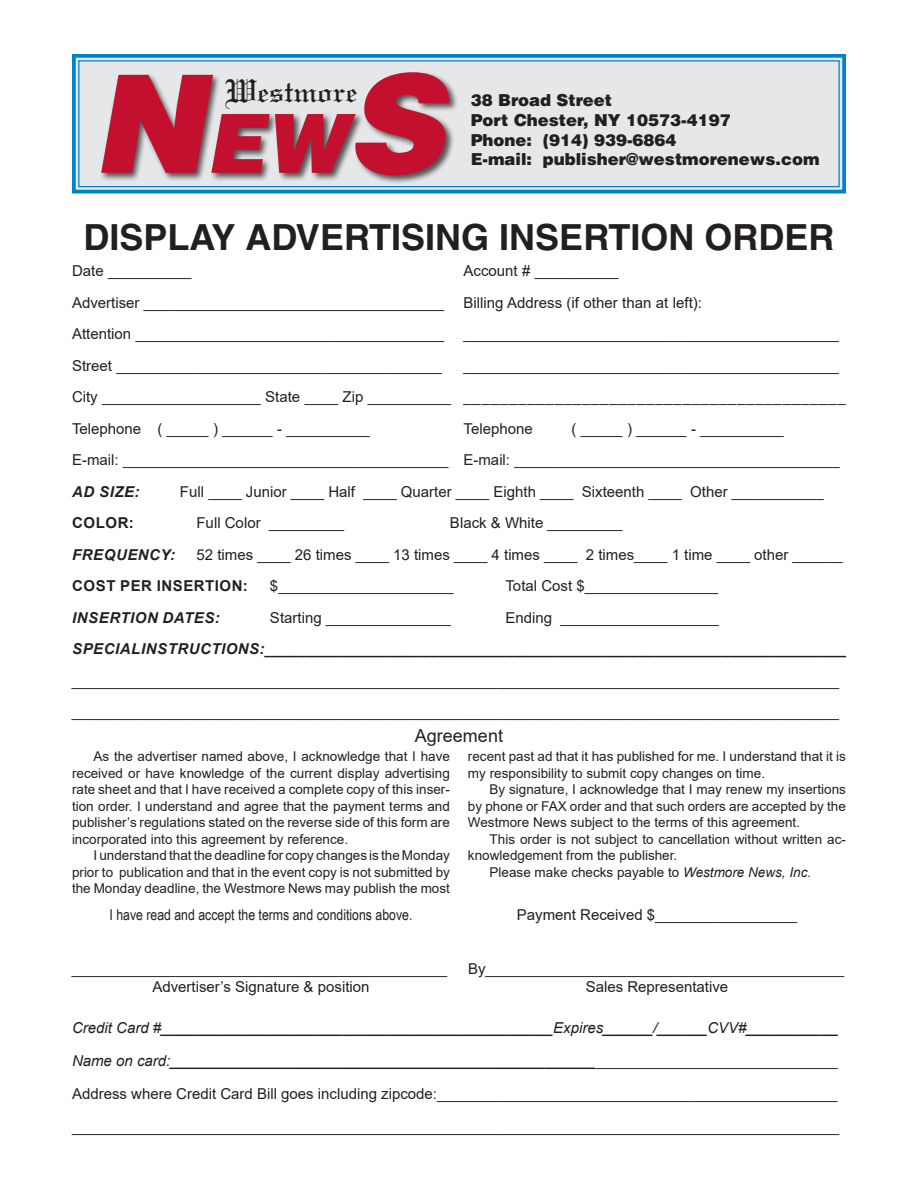
<style>
.page{position:relative;width:918px;height:1188px;background:#fff}
.page>*{position:absolute;margin:0;border:0;box-sizing:border-box;transform-origin:0 0}
.t1{font:italic 900 136.2px "Helvetica";color:#c3102f}
.t2{font:700 36px "Helvetica";color:#231f20}
.t3{font:34.65px "Linotext";color:#231f20}
.t4{font:18px "Arial";color:#231f20}
.t5{font:900 16.5px/19.8px "Helvetica";color:#231f20}
.t6{font:15px/31.5px "Arial";color:#231f20}
.t7{font:italic 15px "Arial";color:#231f20}
.t8{font:italic 700 15px "Arial";letter-spacing:.035em;color:#231f20}
.t9{font:15px "Arial Narrow";color:#231f20}
.t10{font:700 15px "Arial";letter-spacing:.035em;color:#231f20}
.t11{font:13.5px/16.5px "Arial";color:#231f20;text-align:justify}
.s1{font-size:81.75px}
.s2{font-style:italic}
.s3{font-style:normal}
</style>
<div class="page">
<svg style="left:72px;top:54px;width:774px;height:140px;background:#ccdce5"></svg>
<div style="left:78px;top:60px;width:762px;height:127px;border:1px solid #0082c8"></div>
<div style="left:100px;top:70px;width:359px;height:114px;background:#231f20;opacity:.75"></div>
<h1 class="t1" style="left:92px;top:35px;width:354px">N<span class="s1">EW</span>S</h1>
<h3 class="t3" style="left:225px;top:70px;width:134px">Westmore</h3>
<p class="t5" style="left:471px;top:90px;width:350px">38 Broad Street<br>Port Chester, NY 10573-4197<br>Phone: (914) 939-6864<br>E-mail: publisher@westmorenews.com</p>
<h2 class="t2" style="left:83px;top:215px;width:753px">DISPLAY ADVERTISING INSERTION ORDER</h2>
<p class="t6" style="left:72px;top:255px;width:381px">Date __________<br>Advertiser ____________________________________ Attention _____________________________________ Street _______________________________________ City ___________________ State ____ Zip __________ Telephone ( _____ ) ______ - __________<br>E-mail: _______________________________________</p>
<p class="t6" style="left:464px;top:255px;width:384px">Account # __________<br>Billing Address (if other than at left): _____________________________________________ _____________________________________________ __________________________________________ Telephone</p>
<p class="t6" style="left:464px;top:413px;width:378px;text-indent:108px">( _____ ) ______ - __________<br>E-mail: _______________________________________</p>
<p class="t8" style="left:72px;top:482px;width:69px">AD SIZE:</p>
<p class="t6" style="left:180px;top:476px;width:645px">Full ____ Junior ____ Half ____ Quarter ____ Eighth ____ Sixteenth ____ Other ___________</p>
<p class="t10" style="left:72px;top:513px;width:63px">COLOR:</p>
<p class="t6" style="left:196px;top:507px;width:149px">Full Color _________</p>
<p class="t6" style="left:450px;top:507px;width:174px">Black &amp; White _________</p>
<p class="t8" style="left:72px;top:545px;width:104px">FREQUENCY:</p>
<p class="t6" style="left:196px;top:539px;width:648px">52 times ____ 26 times ____ 13 times ____ 4 times ____ 2 times____ 1 time ____ other ______</p>
<p class="t10" style="left:72px;top:576px;width:177px">COST PER INSERTION:</p>
<p class="t6" style="left:270px;top:570px;width:185px">$_____________________</p>
<p class="t6" style="left:505px;top:570px;width:214px">Total Cost $________________</p>
<p class="t8" style="left:72px;top:608px;width:149px">INSERTION DATES:</p>
<p class="t6" style="left:270px;top:602px;width:182px">Starting _______________</p>
<p class="t6" style="left:505px;top:602px;width:215px">Ending ___________________</p>
<p class="t8" style="left:72px;top:639px;width:775px">SPECIAL INSTRUCTIONS:______________________________________________________________________</p>
<p class="t6" style="left:72px;top:665px;width:769px">____________________________________________________________________________________________ ____________________________________________________________________________________________</p>
<p class="t4" style="left:415px;top:723px;width:90px">Agreement</p>
<p class="t11" style="left:72px;top:748px;width:380px;text-indent:22px">As the advertiser named above, I acknowledge that I have received or have knowledge of the current display advertising rate sheet and that I have received a complete copy of this inser&shy;tion order. I understand and agree that the payment terms and publisher’s regulations stated on the reverse side of this form are incorporated into this agreement by reference.</p>
<p class="t11" style="left:72px;top:847px;width:380px;text-indent:22px">I understand that the deadline for copy changes is the Monday prior to publication and that in the event copy is not submitted by the Monday deadline, the Westmore News may publish the most</p>
<p class="t9" style="left:110px;top:903px;width:304px">I have read and accept the terms and conditions above.</p>
<p class="t6" style="left:72px;top:959px;width:377px;line-height:18px;text-align:center">_____________________________________________<br>Advertiser’s Signature &amp; position</p>
<p class="t11" style="left:468px;top:748px;width:380px">recent past ad that it has published for me. I understand that it is my responsibility to submit copy changes on time.</p>
<p class="t11" style="left:468px;top:781px;width:379px;text-indent:22px">By signature, I acknowledge that I may renew my insertions by phone or FAX order and that such orders are accepted by the Westmore News subject to the terms of this agreement.</p>
<p class="t11" style="left:490px;top:831px;width:358px">This order is not subject to cancellation without written ac-</p>
<p class="t11" style="left:468px;top:847px;width:211px">knowledgement from the publisher.</p>
<p class="t11" style="left:490px;top:864px;width:323px">Please make checks payable to <span class="s2">Westmore News, Inc.</span></p>
<p class="t6" style="left:517px;top:899px;width:282px">Payment Received $_________________</p>
<p class="t6" style="left:468px;top:959px;width:378px;line-height:18px;text-align:center">By___________________________________________<br>Sales Representative</p>
<p class="t7" style="left:72px;top:1018px;width:768px">Credit Card #_______________________________________________Expires______/______CVV#___________</p>
<p class="t7" style="left:72px;top:1051px;width:767px">Name on card:___________________________________________________<span class="s3">_____________________________</span></p>
<p class="t6" style="left:72px;top:1078px;width:767px">Address where Credit Card Bill goes including zipcode:________________________________________________</p>
<p class="t6" style="left:72px;top:1111px;width:769px">____________________________________________________________________________________________</p>
</div>
